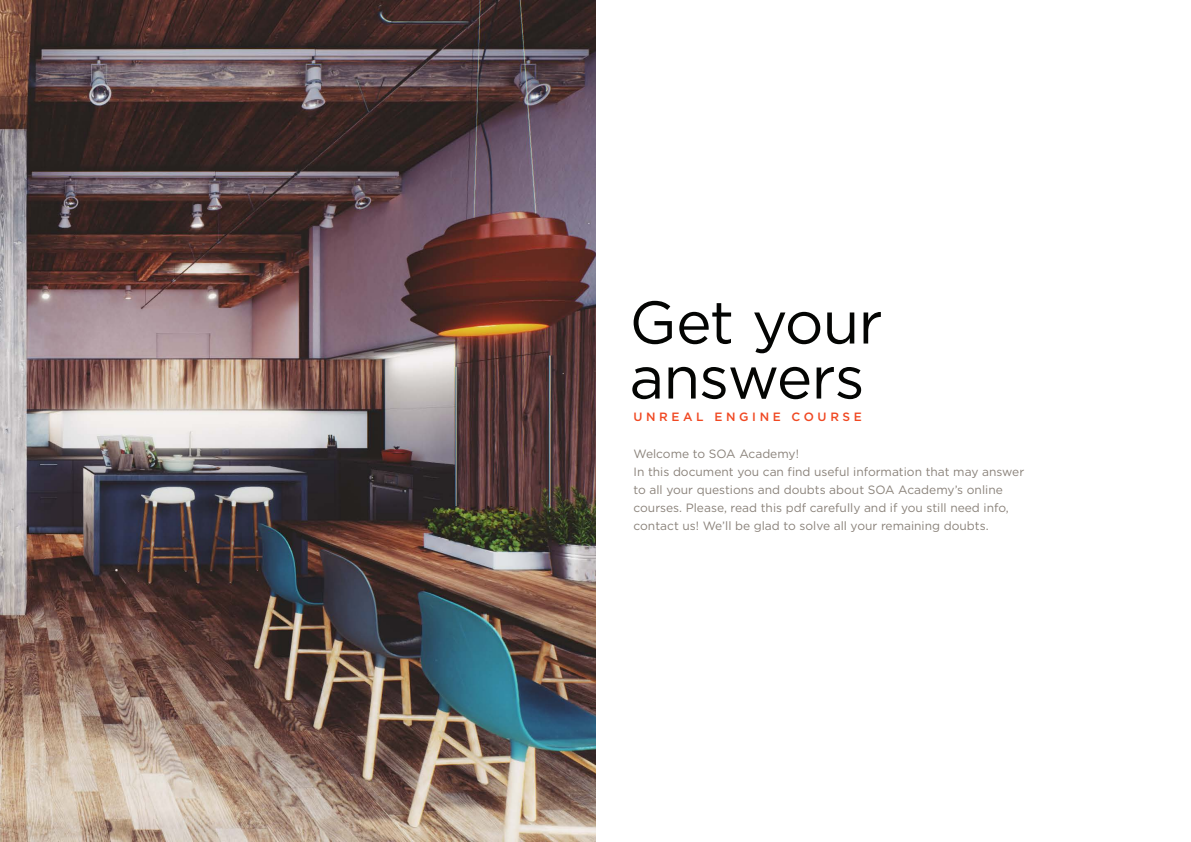
<style>
.page{position:relative;width:1191px;height:842px;background:#fff}
.page>*{position:absolute;margin:0;border:0;box-sizing:border-box;transform-origin:0 0}
.t1{font:60px "Gotham HTF";letter-spacing:-.02em;color:#040503}
.t2{font:12px/18px "Gotham HTF";color:#8a827a}
.t3{font:500 12px "Gotham HTF";letter-spacing:.3em;color:#f04822}
</style>
<div class="page">
<img style="left:0;top:0;width:595px;height:842px">
<p class="t1" style="left:629px;top:289px;width:255px">Get your</p>
<p class="t1" style="left:629px;top:344px;width:236px">answers</p>
<p class="t3" style="left:633px;top:410px;width:230px">UNREAL ENGINE COURSE</p>
<p class="t2" style="left:633px;top:445px;width:167px">Welcome to SOA Academy!</p>
<p class="t2" style="left:633px;top:463px;width:392px">In this document you can find useful information that may answer to all your questions and doubts about SOA Academy’s online courses. Please, read this pdf carefully and if you still need info, contact us! We’ll be glad to solve all your remaining doubts.</p>
</div>
